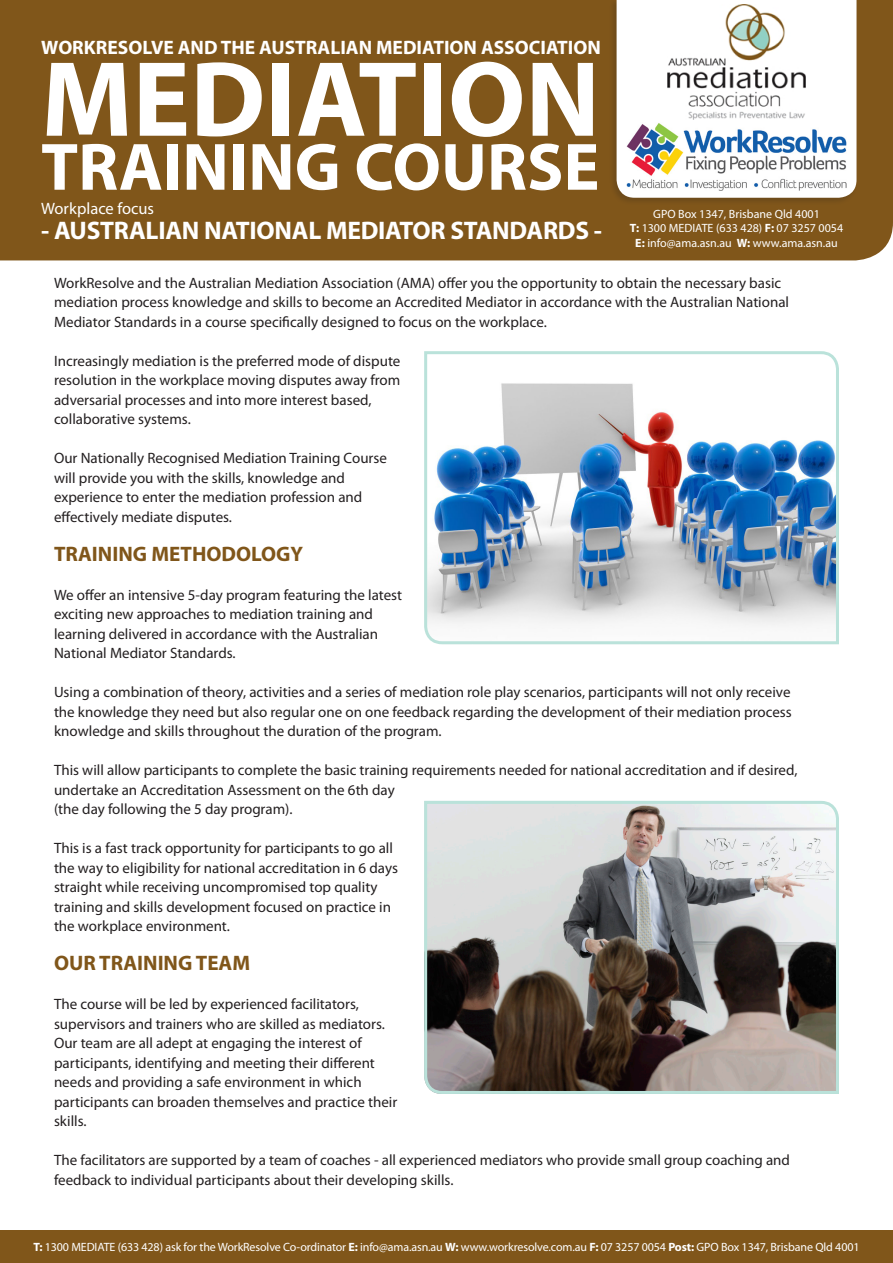
<style>
.page{position:relative;width:893px;height:1263px;background:#fff}
.page>*{position:absolute;margin:0;border:0;box-sizing:border-box;transform-origin:0 0}
.t1{font:700 108px "Myriad Pro";color:#fff}
.t2{font:700 67.5px "Myriad Pro";color:#fff}
.t3{font:700 25.5px "Myriad Pro";letter-spacing:-.01em;color:#fff}
.t4{font:700 21px "Myriad Pro";color:#80561a}
.t5{font:700 19.5px "Myriad Pro";color:#fff}
.t6{font:16.5px "Myriad Pro";color:#fff}
.t7{font:15px/19.5px "Myriad Pro";color:#231f20}
.t8{font:12px "Myriad Pro";letter-spacing:-.01em;color:#fff}
.s1{font-weight:700}
</style>
<div class="page">
<div style="left:0;top:1231px;width:893px;height:32px;background:#80561a"></div>
<div style="left:0;top:0;width:893px;height:260px;background:#80561a"></div>
<svg style="left:424px;top:351px;width:415px;height:294px"></svg>
<svg style="left:424px;top:800px;width:415px;height:294px;background:#938f8c"></svg>
<div style="left:609px;top:0;width:249px;height:205px;background:#231f20;opacity:.2"></div>
<svg style="left:617px;top:0;width:239px;height:198px"></svg>
<img style="left:667px;top:5px;width:139px;height:114px">
<img style="left:626px;top:122px;width:221px;height:69px">
<p class="t5" style="left:41px;top:35px;width:561px">WORKRESOLVE AND THE AUSTRALIAN MEDIATION ASSOCIATION</p>
<p class="t1" style="left:41px;top:29px;width:560px">MEDIATION</p>
<p class="t2" style="left:41px;top:123px;width:560px">TRAINING COURSE</p>
<p class="t6" style="left:41px;top:199px;width:114px">Workplace focus</p>
<p class="t3" style="left:41px;top:214px;width:562px">- AUSTRALIAN NATIONAL MEDIATOR STANDARDS -</p>
<p class="t8" style="left:653px;top:206px;width:168px">GPO Box 1347, Brisbane Qld 4001</p>
<p class="t8" style="left:630px;top:221px;width:215px"><span class="s1">T:</span> 1300 MEDIATE (633 428) <span class="s1">F:</span> 07 3257 0054</p>
<p class="t8" style="left:635px;top:235px;width:204px"><span class="s1">E:</span> info@ama.asn.au <span class="s1">W:</span> www.ama.asn.au</p>
<p class="t7" style="left:54px;top:273px;width:737px">WorkResolve and the Australian Mediation Association (AMA) offer you the opportunity to obtain the necessary basic mediation process knowledge and skills to become an Accredited Mediator in accordance with the Australian National<br>Mediator Standards in a course specifically designed to focus on the workplace.</p>
<p class="t7" style="left:54px;top:351px;width:348px">Increasingly mediation is the preferred mode of dispute resolution in the workplace moving disputes away from adversarial processes and into more interest based, collaborative systems.</p>
<p class="t7" style="left:54px;top:448px;width:334px">Our Nationally Recognised Mediation Training Course will provide you with the skills, knowledge and experience to enter the mediation profession and effectively mediate disputes.</p>
<p class="t4" style="left:54px;top:540px;width:251px">TRAINING METHODOLOGY</p>
<p class="t7" style="left:54px;top:585px;width:350px">We offer an intensive 5-day program featuring the latest exciting new approaches to mediation training and learning delivered in accordance with the Australian National Mediator Standards.</p>
<p class="t7" style="left:54px;top:682px;width:739px;text-align:justify">Using a combination of theory, activities and a series of mediation role play scenarios, participants will not only receive the knowledge they need but also regular one on one feedback regarding the development of their mediation process knowledge and skills throughout the duration of the program.</p>
<p class="t7" style="left:54px;top:760px;width:745px">This will allow participants to complete the basic training requirements needed for national accreditation and if desired, undertake an Accreditation Assessment on the 6th day<br>(the day following the 5 day program).</p>
<p class="t7" style="left:54px;top:838px;width:345px">This is a fast track opportunity for participants to go all the way to eligibility for national accreditation in 6 days straight while receiving uncompromised top quality training and skills development focused on practice in the workplace environment.</p>
<p class="t4" style="left:54px;top:949px;width:198px">OUR TRAINING TEAM</p>
<p class="t7" style="left:54px;top:994px;width:345px">The course will be led by experienced facilitators, supervisors and trainers who are skilled as mediators.<br>Our team are all adept at engaging the interest of participants, identifying and meeting their different needs and providing a safe environment in which participants can broaden themselves and practice their skills.</p>
<p class="t7" style="left:54px;top:1150px;width:737px">The facilitators are supported by a team of coaches - all experienced mediators who provide small group coaching and feedback to individual participants about their developing skills.</p>
<p class="t8" style="left:33px;top:1240px;width:828px"><span class="s1">T:</span> 1300 MEDIATE (633 428) ask for the WorkResolve Co-ordinator <span class="s1">E:</span> info@ama.asn.au <span class="s1">W:</span> www.workresolve.com.au <span class="s1">F:</span> 07 3257 0054 <span class="s1">Post:</span> GPO Box 1347, Brisbane Qld 4001</p>
</div>
